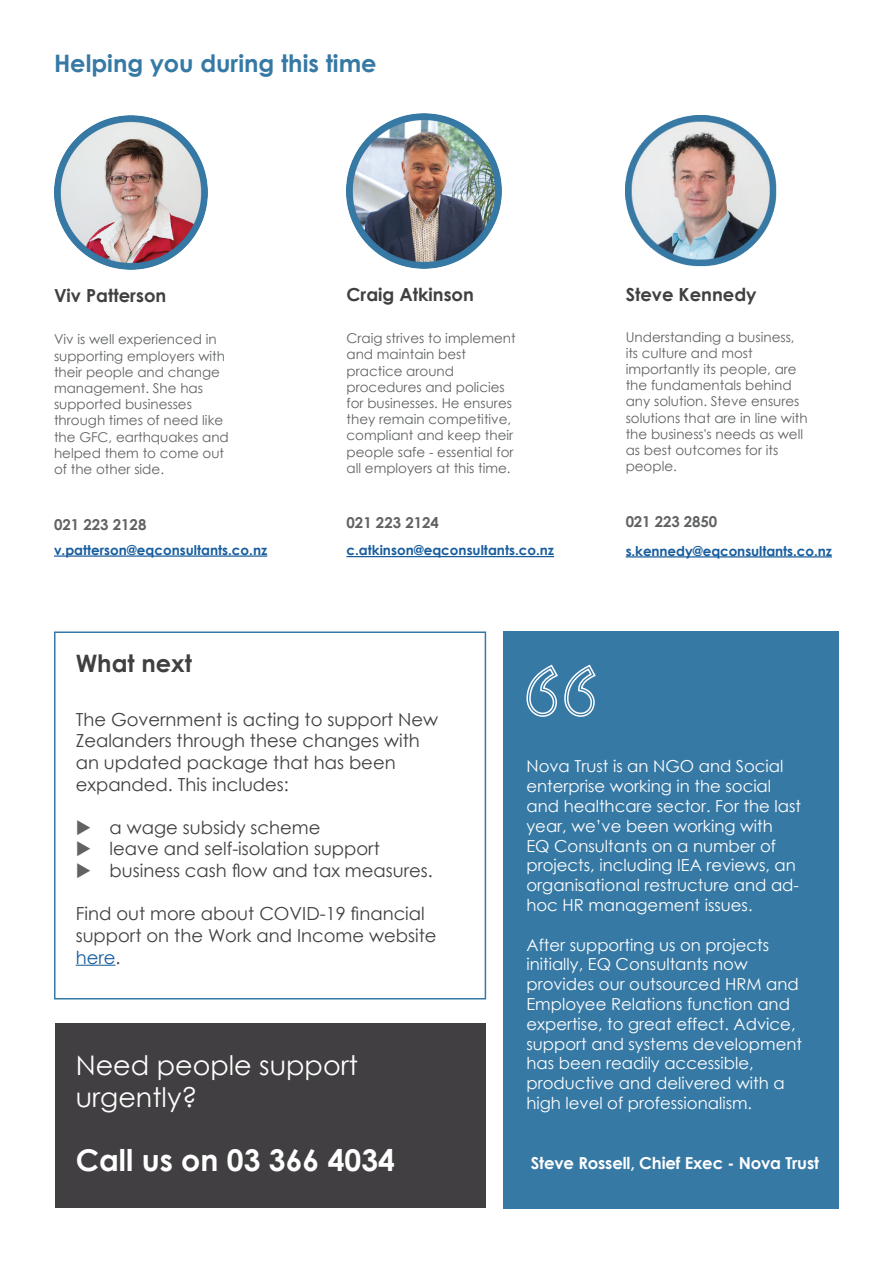
<style>
.page{position:relative;width:893px;height:1263px;background:#fff}
.page>*{position:absolute;margin:0;border:0;box-sizing:border-box;transform-origin:0 0}
.t1{font:700 30px "Century Gothic";color:#fff}
.t2{font:27px/32.4px "Century Gothic";color:#fff}
.t3{font:700 24px "Century Gothic";color:#3679a5}
.t4{font:700 24px "Century Gothic";color:#413f41}
.t5{font:18px/21.6px "Century Gothic";color:#413f41}
.t6{font:700 18px "Century Gothic";color:#413f41}
.t7{font:16.5px/19.8px "Century Gothic";color:#fff}
.t8{font:700 16.5px "Century Gothic";letter-spacing:-.01em;color:#fff}
.t9{font:700 15px "Century Gothic";color:#606263}
.t10{font:13.5px/16.2px "Century Gothic";color:#606263}
.t11{font:700 13.5px "Century Gothic";color:#175d9e}
.s1{color:#606263}
.s2{color:#175d9e}
</style>
<div class="page">
<img style="left:626px;top:116px;width:151px;height:151px">
<img style="left:346px;top:113px;width:155px;height:155px">
<img style="left:54px;top:116px;width:154px;height:154px">
<hr style="left:54px;top:555px;width:213px;height:2px;background:#175d9e">
<hr style="left:346px;top:556px;width:208px;height:1px;background:#175d9e">
<hr style="left:626px;top:556px;width:206px;height:1px;background:#175d9e">
<div style="left:504px;top:631px;width:335px;height:578px;background:#3679a5"></div>
<svg style="left:526px;top:664px;width:70px;height:53px"></svg>
<div style="left:54px;top:631px;width:432px;height:368px;border:2px solid #3679a5"></div>
<hr style="left:76px;top:965px;width:40px;height:1px;background:#175d9e">
<div style="left:55px;top:1024px;width:430px;height:184px;background:#413f41"></div>
<h3 class="t3" style="left:54px;top:45px;width:324px">Helping you during this time</h3>
<h3 class="t6" style="left:54px;top:282px;width:114px">Viv Patterson</h3>
<h3 class="t6" style="left:346px;top:281px;width:129px">Craig Atkinson</h3>
<h3 class="t6" style="left:626px;top:281px;width:133px">Steve Kennedy</h3>
<p class="t10" style="left:54px;top:331px;width:176px">Viv is well experienced in supporting employers with their people and change management. She has supported businesses through times of need like the GFC, earthquakes and helped them to come out of the other side.</p>
<p class="t10" style="left:626px;top:328px;width:184px">Understanding a business, its culture and most importantly its people, are the fundamentals behind any solution. Steve ensures solutions that are in line with the business's needs as well as best outcomes for its people.</p>
<p class="t10" style="left:347px;top:330px;width:171px">Craig strives to implement and maintain best practice around procedures and policies for businesses. He ensures they remain competitive, compliant and keep their people safe - essential for all employers at this time.</p>
<p class="t9" style="left:54px;top:513px;width:94px">021 223 2128</p>
<p class="t11" style="left:54px;top:540px;width:215px">v.patterson@eqconsultants.co.nz</p>
<h3 class="t4" style="left:76px;top:645px;width:118px">What next</h3>
<p class="t9" style="left:346px;top:511px;width:94px">021 223 2124</p>
<p class="t11" style="left:346px;top:540px;width:209px">c.atkinson@eqconsultants.co.nz</p>
<p class="t9" style="left:626px;top:510px;width:93px">021 223 2850</p>
<p class="t11" style="left:626px;top:540px;width:208px">s.kennedy@eqconsultants.co.nz</p>
<h3 class="t5" style="left:76px;top:708px;width:364px">The Government is acting to support New Zealanders through these changes with an updated package that has been expanded. This includes:</h3>
<h3 class="t5" style="left:76px;top:816px;width:246px"><span class="s1">◆</span> a wage subsidy scheme</h3>
<h3 class="t5" style="left:76px;top:838px;width:306px"><span class="s1">◆</span> leave and self-isolation support</h3>
<h3 class="t5" style="left:76px;top:859px;width:359px"><span class="s1">◆</span> business cash flow and tax measures.</h3>
<h3 class="t5" style="left:76px;top:903px;width:362px">Find out more about COVID-19 financial support on the Work and Income website <span class="s2">here</span>.</h3>
<h2 class="t2" style="left:76px;top:1048px;width:284px">Need people support urgently?</h2>
<h1 class="t1" style="left:76px;top:1138px;width:321px">Call us on 03 366 4034</h1>
<p class="t7" style="left:526px;top:756px;width:276px">Nova Trust is an NGO and Social enterprise working in the social and healthcare sector. For the last year, we’ve been working with<br>EQ Consultants on a number of projects, including IEA reviews, an organisational restructure and ad&shy;hoc HR management issues.</p>
<p class="t7" style="left:526px;top:934px;width:277px">After supporting us on projects initially, EQ Consultants now provides our outsourced HRM and<br>Employee Relations function and expertise, to great effect. Advice, support and systems development has been readily accessible, productive and delivered with a high level of professionalism.</p>
<p class="t8" style="left:531px;top:1150px;width:290px">Steve Rossell, Chief Exec - Nova Trust</p>
</div>
